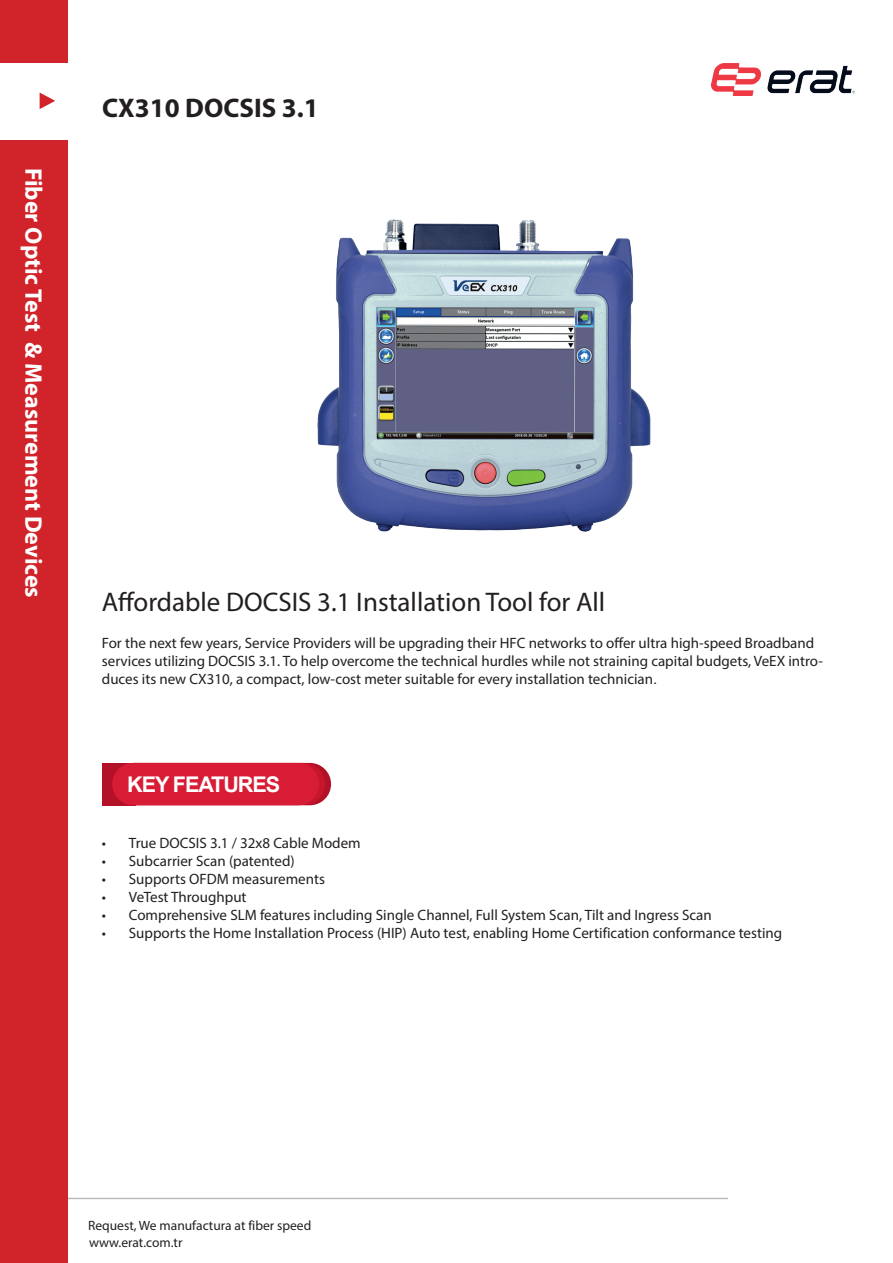
<style>
.page{position:relative;width:893px;height:1263px;background:#fff}
.page>*{position:absolute;margin:0;border:0;box-sizing:border-box;transform-origin:0 0}
.t1{font:27px "Myriad Pro";color:#231f20}
.t2{font:700 27px "Myriad Pro";color:#231f20}
.t3{font:700 24px "Myriad Pro";color:#fff}
.t4{font:700 21.6px "Arial";letter-spacing:-.05em;color:#fff}
.t5{font:15px/18px "Myriad Pro";color:#231f20}
.t6{font:13.5px "Myriad Pro";color:#231f20}
.s1{font-family:"Arial"}
</style>
<div class="page">
<hr style="left:0;top:1198px;width:728px;height:1px;background:#000">
<div style="left:0;top:140px;width:67px;height:1123px;background:#d1232a"></div>
<svg style="left:40px;top:93px;width:15px;height:16px"></svg>
<div style="left:0;top:0;width:67px;height:63px;background:#d1232a"></div>
<img style="left:712px;top:64px;width:142px;height:31px">
<img style="left:318px;top:220px;width:333px;height:311px">
<div style="left:102px;top:763px;width:34px;height:42px;background:#b31128"></div>
<div style="left:113px;top:763px;width:218px;height:42px;background:#b31128;border-radius:21px"></div>
<div style="left:113px;top:763px;width:212px;height:42px;background:#c5162d;border-radius:21px"></div>
<div style="left:112px;top:763px;width:207px;height:42px;background:#d81c35;border-radius:21px"></div>
<h2 class="t3" style="left:47px;top:168px;width:432px;rotate:90deg">Fiber Optic Test &amp; Measurement Devices</h2>
<h1 class="t2" style="left:102px;top:92px;width:218px">CX310 DOCSIS 3.1</h1>
<h1 class="t1" style="left:102px;top:586px;width:505px">Affordable DOCSIS 3.1 Installation Tool for All</h1>
<p class="t5" style="left:102px;top:633px;width:723px">For the next few years, Service Providers will be upgrading their HFC networks to offer ultra high-speed Broadband services utilizing DOCSIS 3.1. To help overcome the technical hurdles while not straining capital budgets, VeEX intro&shy;duces its new CX310, a compact, low-cost meter suitable for every installation technician<span class="s1">.</span></p>
<h3 class="t4" style="left:127px;top:769px;width:154px">KEY FEATURES</h3>
<p class="t5" style="left:102px;top:833px;width:260px">• True DOCSIS 3.1 / 32x8 Cable Modem</p>
<p class="t5" style="left:102px;top:851px;width:194px">• Subcarrier Scan (patented)</p>
<p class="t5" style="left:102px;top:869px;width:225px">• Supports OFDM measurements</p>
<p class="t5" style="left:102px;top:887px;width:146px">• VeTest Throughput</p>
<p class="t5" style="left:102px;top:905px;width:611px">• Comprehensive SLM features including Single Channel, Full System Scan, Tilt and Ingress Scan</p>
<p class="t5" style="left:102px;top:923px;width:682px">• Supports the Home Installation Process (HIP) Auto test, enabling Home Certification conformance testing</p>
<p class="t6" style="left:88px;top:1217px;width:225px">Request, We manufactura at fiber speed</p>
<p class="t6" style="left:89px;top:1234px;width:95px">www.erat.com.tr</p>
</div>
